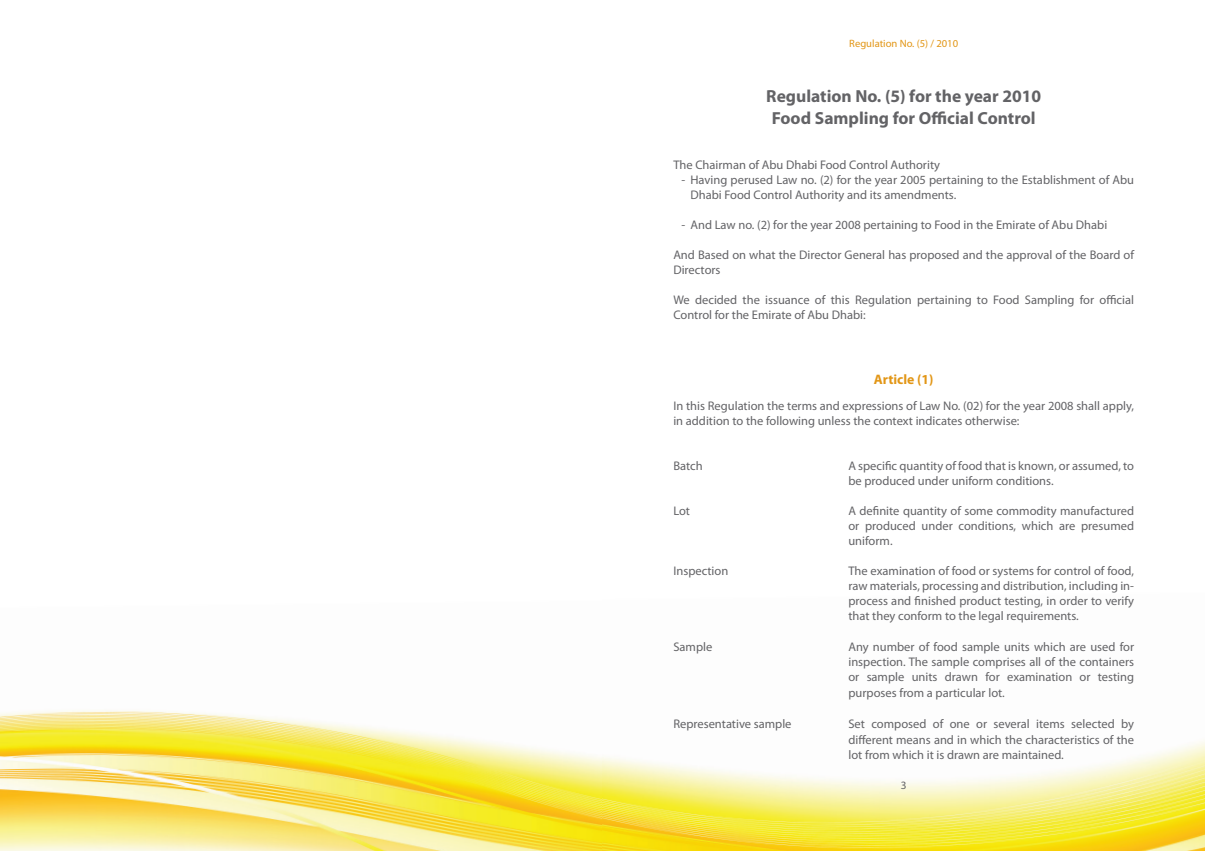
<style>
.page{position:relative;width:1205px;height:851px;background:#fff}
.page>*{position:absolute;margin:0;border:0;box-sizing:border-box;transform-origin:0 0}
.t1{font:700 17.5px "Myriad Pro";color:#636366}
.t2{font:700 13.75px "Myriad Pro";color:#e29616}
.t3{font:12.5px/15px "Myriad Pro";color:#636366}
.t4{font:11.25px "Myriad Pro";color:#636366}
.t5{font:10.62px "Myriad Pro";color:#e29616}
</style>
<div class="page">
<img style="left:0;top:711px;width:1205px;height:139px">
<p class="t5" style="left:849px;top:37px;width:110px">Regulation No. (5) / 2010</p>
<p class="t1" style="left:766px;top:84px;width:276px">Regulation No. (5) for the year 2010</p>
<p class="t1" style="left:772px;top:107px;width:265px">Food Sampling for Official Control</p>
<p class="t3" style="left:673px;top:157px;width:268px">The Chairman of Abu Dhabi Food Control Authority</p>
<p class="t3" style="left:690px;top:172px;width:445px;text-indent:-9px">- Having perused Law no. (2) for the year 2005 pertaining to the Establishment of Abu<br>Dhabi Food Control Authority and its amendments.</p>
<p class="t3" style="left:681px;top:217px;width:427px">- And Law no. (2) for the year 2008 pertaining to Food in the Emirate of Abu Dhabi</p>
<p class="t3" style="left:673px;top:247px;width:462px">And Based on what the Director General has proposed and the approval of the Board of<br>Directors</p>
<p class="t3" style="left:673px;top:292px;width:462px">We decided the issuance of this Regulation pertaining to Food Sampling for official<br>Control for the Emirate of Abu Dhabi:</p>
<p class="t2" style="left:874px;top:370px;width:61px">Article (1)</p>
<p class="t3" style="left:673px;top:397px;width:462px">In this Regulation the terms and expressions of Law No. (02) for the year 2008 shall apply, in addition to the following unless the context indicates otherwise:</p>
<p class="t3" style="left:673px;top:457px;width:31px">Batch</p>
<p class="t3" style="left:848px;top:457px;width:287px">A specific quantity of food that is known, or assumed, to be produced under uniform conditions.</p>
<p class="t3" style="left:673px;top:502px;width:18px">Lot</p>
<p class="t3" style="left:848px;top:502px;width:287px;text-align:justify">A definite quantity of some commodity manufactured or produced under conditions, which are presumed uniform.</p>
<p class="t3" style="left:673px;top:562px;width:56px">Inspection</p>
<p class="t3" style="left:848px;top:562px;width:287px;text-align:justify">The examination of food or systems for control of food, raw materials, processing and distribution, including in&shy;process and finished product testing, in order to verify that they conform to the legal requirements.</p>
<p class="t3" style="left:673px;top:639px;width:40px">Sample</p>
<p class="t3" style="left:848px;top:639px;width:287px;text-align:justify">Any number of food sample units which are used for inspection. The sample comprises all of the containers or sample units drawn for examination or testing</p>
<p class="t3" style="left:848px;top:685px;width:158px">purposes from a particular lot.</p>
<p class="t3" style="left:673px;top:716px;width:120px">Representative sample</p>
<p class="t3" style="left:848px;top:716px;width:287px;text-align:justify">Set composed of one or several items selected by different means and in which the characteristics of the lot from which it is drawn are maintained.</p>
<p class="t4" style="left:901px;top:777px;width:7px">3</p>
</div>
